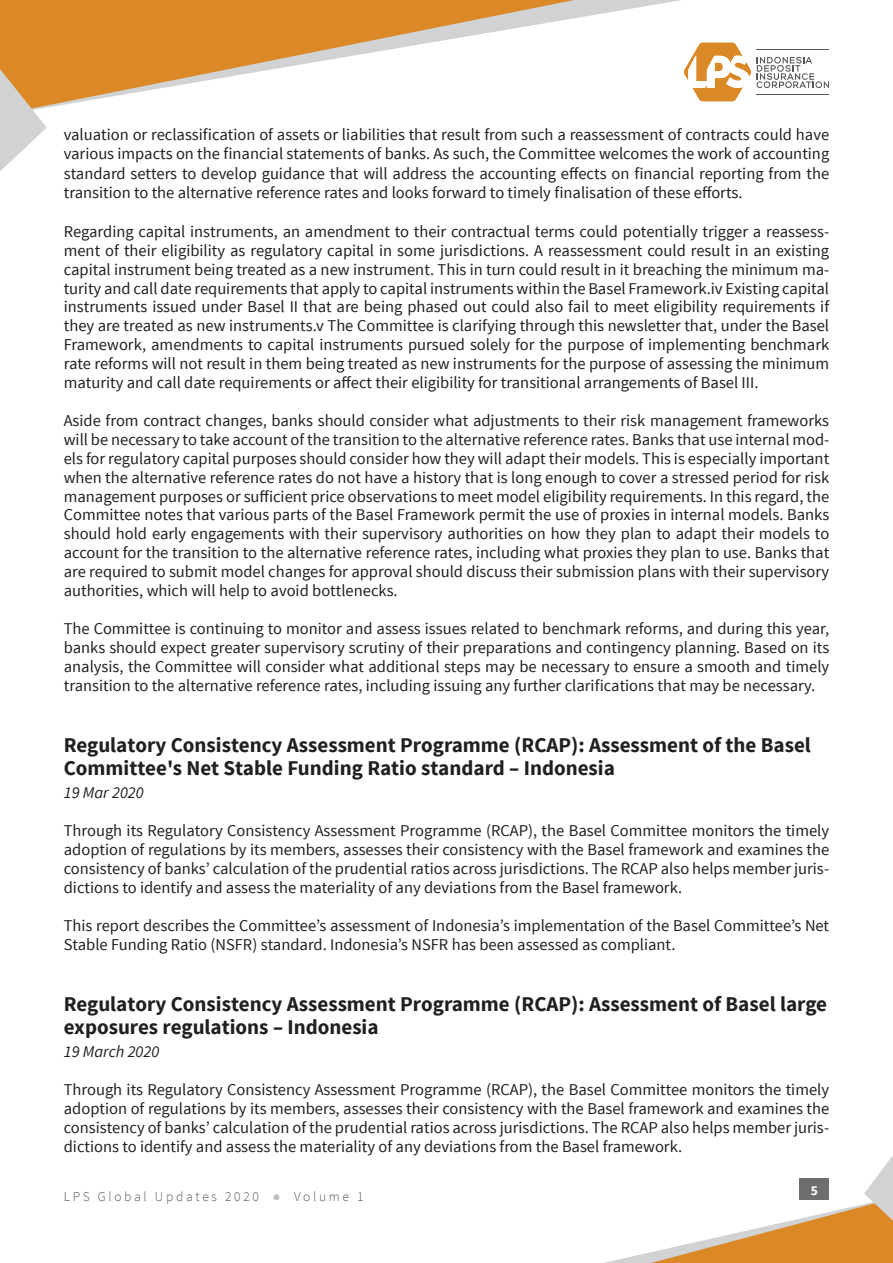
<style>
.page{position:relative;width:893px;height:1263px;background:#fff}
.page>*{position:absolute;margin:0;border:0;box-sizing:border-box;transform-origin:0 0}
.t1{font:700 21px/23.4px "Source Sans Pro";color:#221f1f}
.t2{font:16.5px/18.9px "Source Sans Pro";color:#221f1f;text-align:justify}
.t3{font:italic 16.5px "Source Sans Pro";color:#221f1f}
.t4{font:300 13.5px "Source Sans Pro";letter-spacing:.2em;color:#57585a}
.t5{font:700 13.5px "Source Sans Pro";color:#fff}
.s1{font-family:"Arial";font-weight:400;color:#bbbdbf}
</style>
<div class="page">
<svg style="left:684px;top:43px;width:145px;height:58px"></svg>
<svg style="left:0;top:0;width:680px;height:108px"></svg>
<svg style="left:0;top:43px;width:47px;height:128px"></svg>
<svg style="left:604px;top:1155px;width:289px;height:108px"></svg>
<div style="left:799px;top:1179px;width:30px;height:21px;background:#6c6e70"></div>
<p class="t2" style="left:64px;top:125px;width:767px;line-height:19.5px">valuation or reclassification of assets or liabilities that result from such a reassessment of contracts could have various impacts on the financial statements of banks. As such, the Committee welcomes the work of accounting standard setters to develop guidance that will address the accounting effects on financial reporting from the transition to the alternative reference rates and looks forward to timely finalisation of these efforts.</p>
<p class="t2" style="left:64px;top:223px;width:767px">Regarding capital instruments, an amendment to their contractual terms could potentially trigger a reassess&shy;ment of their eligibility as regulatory capital in some jurisdictions. A reassessment could result in an existing capital instrument being treated as a new instrument. This in turn could result in it breaching the minimum ma&shy;turity and call date requirements that apply to capital instruments within the Basel Framework.iv Existing capital instruments issued under Basel II that are being phased out could also fail to meet eligibility requirements if they are treated as new instruments.v The Committee is clarifying through this newsletter that, under the Basel Framework, amendments to capital instruments pursued solely for the purpose of implementing benchmark rate reforms will not result in them being treated as new instruments for the purpose of assessing the minimum maturity and call date requirements or affect their eligibility for transitional arrangements of Basel III.</p>
<p class="t2" style="left:64px;top:412px;width:767px">Aside from contract changes, banks should consider what adjustments to their risk management frameworks will be necessary to take account of the transition to the alternative reference rates. Banks that use internal mod&shy;els for regulatory capital purposes should consider how they will adapt their models. This is especially important when the alternative reference rates do not have a history that is long enough to cover a stressed period for risk management purposes or sufficient price observations to meet model eligibility requirements. In this regard, the Committee notes that various parts of the Basel Framework permit the use of proxies in internal models. Banks should hold early engagements with their supervisory authorities on how they plan to adapt their models to account for the transition to the alternative reference rates, including what proxies they plan to use. Banks that are required to submit model changes for approval should discuss their submission plans with their supervisory authorities, which will help to avoid bottlenecks.</p>
<p class="t2" style="left:64px;top:620px;width:767px">The Committee is continuing to monitor and assess issues related to benchmark reforms, and during this year, banks should expect greater supervisory scrutiny of their preparations and contingency planning. Based on its analysis, the Committee will consider what additional steps may be necessary to ensure a smooth and timely transition to the alternative reference rates, including issuing any further clarifications that may be necessary.</p>
<p class="t1" style="left:64px;top:734px;width:749px">Regulatory Consistency Assessment Programme (RCAP): Assessment of the Basel<br>Committee's Net Stable Funding Ratio standard – Indonesia</p>
<p class="t3" style="left:64px;top:786px;width:81px">19 Mar 2020</p>
<p class="t2" style="left:64px;top:822px;width:767px">Through its Regulatory Consistency Assessment Programme (RCAP), the Basel Committee monitors the timely adoption of regulations by its members, assesses their consistency with the Basel framework and examines the consistency of banks’ calculation of the prudential ratios across jurisdictions. The RCAP also helps member juris&shy;dictions to identify and assess the materiality of any deviations from the Basel framework.</p>
<p class="t2" style="left:64px;top:917px;width:767px">This report describes the Committee’s assessment of Indonesia’s implementation of the Basel Committee’s Net<br>Stable Funding Ratio (NSFR) standard. Indonesia’s NSFR has been assessed as compliant.</p>
<p class="t1" style="left:64px;top:993px;width:765px">Regulatory Consistency Assessment Programme (RCAP): Assessment of Basel large exposures regulations – Indonesia</p>
<p class="t3" style="left:64px;top:1045px;width:97px">19 March 2020</p>
<p class="t2" style="left:64px;top:1081px;width:767px">Through its Regulatory Consistency Assessment Programme (RCAP), the Basel Committee monitors the timely adoption of regulations by its members, assesses their consistency with the Basel framework and examines the consistency of banks’ calculation of the prudential ratios across jurisdictions. The RCAP also helps member juris&shy;dictions to identify and assess the materiality of any deviations from the Basel framework.</p>
<p class="t4" style="left:64px;top:1191px;width:301px">LPS Global Updates 2020 <span class="s1">●</span> Volume 1</p>
<p class="t5" style="left:811px;top:1184px;width:9px">5</p>
</div>
